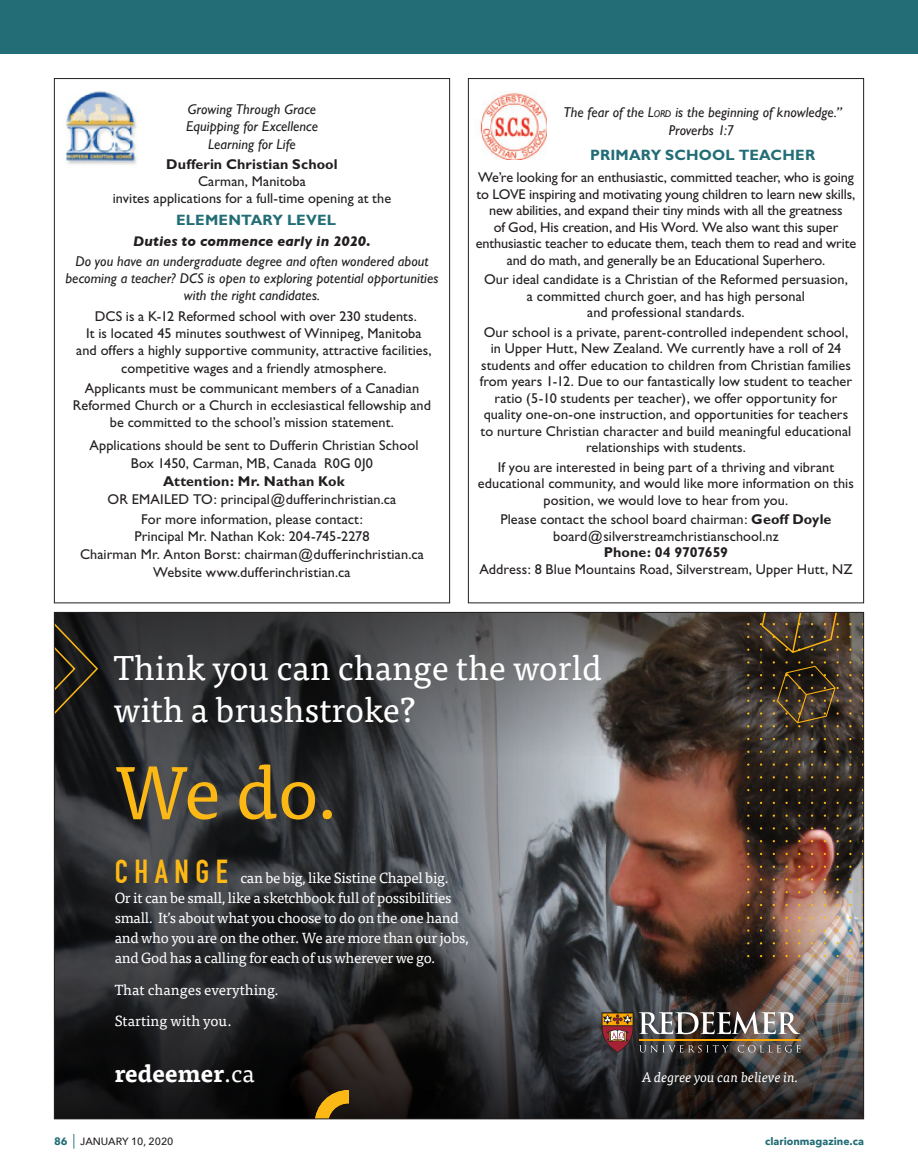
<style>
.page{position:relative;width:918px;height:1175px;background:#fff}
.page>*{position:absolute;margin:0;border:0;box-sizing:border-box;transform-origin:0 0}
.t1{font:73.65px "Tisa Pro";color:#fcb814}
.t2{font:34.5px/41.4px "Tisa Pro";color:#fff}
.t3{font:32.55px "DIN Engschrift";letter-spacing:.2em;color:#fcb814}
.t4{font:700 24.15px "Tisa Pro";color:#fff}
.t5{font:700 15px "Gill Sans";letter-spacing:.01em;color:#226d76}
.t6{font:14.7px/20.1px "Tisa Pro";letter-spacing:-.02em;color:#fff}
.t7{font:14.7px/31.5px "Tisa Pro";color:#fff}
.t8{font:14.25px/16.5px "Gill Sans";letter-spacing:.005em;color:#231f20;text-align:center}
.t9{font:italic 14.25px/17.2px "Gill Sans";letter-spacing:.005em;color:#231f20;text-align:center}
.t10{font:700 14.25px "Gill Sans";letter-spacing:.005em;color:#231f20}
.t11{font:italic 700 14.25px "Gill Sans";letter-spacing:.01em;color:#231f20}
.t12{font:italic 13.8px "Tisa Pro";color:#fff}
.t13{font:700 10.5px "Avenir Next";color:#226d76}
.t14{font:500 10.5px "Avenir Next";color:#231f20}
.s1{font-style:inherit}
.s2{font-size:10.05px}
.s3{font-weight:700}
.s4{font-weight:400}
.s5{font-weight:700;color:#226d76}
.s6{font-size:14.7px;color:#226d76}
</style>
<div class="page">
<div style="left:0;top:0;width:918px;height:54px;background:#226d76"></div>
<img style="left:65px;top:91px;width:72px;height:74px">
<img style="left:480px;top:92px;width:67px;height:68px">
<img style="left:614px;top:755px;width:248px;height:166px">
<svg style="left:56px;top:755px;width:558px;height:166px;background:#4b4e52"></svg>
<svg style="left:56px;top:921px;width:806px;height:196px;background:#312e2f"></svg>
<svg style="left:56px;top:614px;width:806px;height:141px;background:#474545"></svg>
<svg style="left:314px;top:1089px;width:36px;height:28px"></svg>
<svg style="left:56px;top:618px;width:43px;height:100px;background:#26221a"></svg>
<img style="left:601px;top:1011px;width:199px;height:41px">
<svg style="left:777px;top:1045px;width:24px;height:7px"></svg>
<svg style="left:773px;top:661px;width:63px;height:66px;background:#413320"></svg>
<svg style="left:760px;top:614px;width:79px;height:39px;background:#53422b"></svg>
<p class="t9" style="left:186px;top:100px;width:133px">Growing Through Grace<br>Equipping for Excellence<br>Learning for Life</p>
<p class="t10" style="left:166px;top:155px;width:173px">Dufferin Christian School</p>
<p class="t8" style="left:113px;top:173px;width:280px;line-height:17.2px">Carman, Manitoba<br>invites applications for a full-time opening at the</p>
<p class="t5" style="left:176px;top:211px;width:161px">ELEMENTARY LEVEL</p>
<p class="t11" style="left:133px;top:232px;width:239px">Duties to commence early in 2020.</p>
<p class="t9" style="left:66px;top:252px;width:374px">Do you have an undergraduate degree and often wondered about becoming a teacher? DCS is open to exploring potential opportunities with the right candidates.</p>
<p class="t8" style="left:76px;top:307px;width:357px;line-height:17.2px">DCS is a K-12 Reformed school with over 230 students.<br>It is located 45 minutes southwest of Winnipeg, Manitoba and offers a highly supportive community, attractive facilities, competitive wages and a friendly atmosphere.</p>
<p class="t8" style="left:73px;top:379px;width:360px;line-height:17.2px">Applicants must be communicant members of a Canadian<br>Reformed Church or a Church in ecclesiastical fellowship and be committed to the school’s mission statement.</p>
<p class="t8" style="left:89px;top:436px;width:331px;line-height:18px">Applications should be sent to Dufferin Christian School<br>Box 1450, Carman, MB, Canada R0G 0J0</p>
<p class="t10" style="left:163px;top:472px;width:183px">Attention: Mr. Nathan Kok</p>
<p class="t8" style="left:108px;top:489px;width:290px;line-height:20.2px">OR EMAILED TO: principal@dufferinchristian.ca<br>For more information, please contact:</p>
<p class="t8" style="left:80px;top:528px;width:345px;line-height:17.2px">Principal Mr. Nathan Kok: 204-745-2278<br>Chairman Mr. Anton Borst: chairman@dufferinchristian.ca</p>
<p class="t8" style="left:153px;top:564px;width:199px">Website www.dufferinchristian.ca</p>
<p class="t9" style="left:563px;top:104px;width:280px">The fear of the <span class="s1">L</span><span class="s2">ord</span> is the beginning of knowledge.”<br>Proverbs 1:7</p>
<p class="t5" style="left:590px;top:146px;width:226px">PRIMARY SCHOOL TEACHER</p>
<p class="t8" style="left:476px;top:169px;width:382px">We’re looking for an enthusiastic, committed teacher, who is going to LOVE inspiring and motivating young children to learn new skills, new abilities, and expand their tiny minds with all the greatness<br>of God, His creation, and His Word. We also want this super enthusiastic teacher to educate them, teach them to read and write and do math, and generally be an Educational Superhero.</p>
<p class="t8" style="left:484px;top:271px;width:365px">Our ideal candidate is a Christian of the Reformed persuasion, a committed church goer, and has high personal<br>and professional standards.</p>
<p class="t8" style="left:480px;top:324px;width:374px">Our school is a private, parent-controlled independent school, in Upper Hutt, New Zealand. We currently have a roll of 24 students and offer education to children from Christian families from years 1-12. Due to our fantastically low student to teacher ratio (5-10 students per teacher), we offer opportunity for quality one-on-one instruction, and opportunities for teachers to nurture Christian character and build meaningful educational relationships with students.</p>
<p class="t8" style="left:478px;top:459px;width:378px">If you are interested in being part of a thriving and vibrant educational community, and would like more information on this position, we would love to hear from you.</p>
<p class="t8" style="left:500px;top:511px;width:333px">Please contact the school board chairman: <span class="s3">Geoff Doyle </span>board@silverstreamchristianschool.nz</p>
<p class="t10" style="left:604px;top:544px;width:126px">Phone: 04 9707659</p>
<p class="t8" style="left:479px;top:561px;width:375px">Address: 8 Blue Mountains Road, Silverstream, Upper Hutt, NZ</p>
<h2 class="t2" style="left:114px;top:645px;width:489px">Think you can change the world with a brushstroke?</h2>
<h1 class="t1" style="left:115px;top:738px;width:225px">We do.</h1>
<h3 class="t3" style="left:115px;top:852px;width:115px">CHANGE</h3>
<p class="t6" style="left:115px;top:866px;width:356px;text-indent:126px">can be big, like Sistine Chapel big.<br>Or it can be small, like a sketchbook full of possibilities small. It’s about what you choose to do on the one hand and who you are on the other. We are more than our jobs, and God has a calling for each of us wherever we go.</p>
<p class="t7" style="left:115px;top:973px;width:166px">That changes everything.<br>Starting with you.</p>
<h3 class="t4" style="left:115px;top:1053px;width:141px">redeemer<span class="s4">.ca</span></h3>
<p class="t12" style="left:642px;top:1066px;width:158px">A degree you can believe in.</p>
<p class="t14" style="left:54px;top:1132px;width:121px"><span class="s5">86</span> <span class="s6">|</span> JANUARY 10, 2020</p>
<p class="t13" style="left:765px;top:1131px;width:100px">clarionmagazine.ca</p>
</div>
